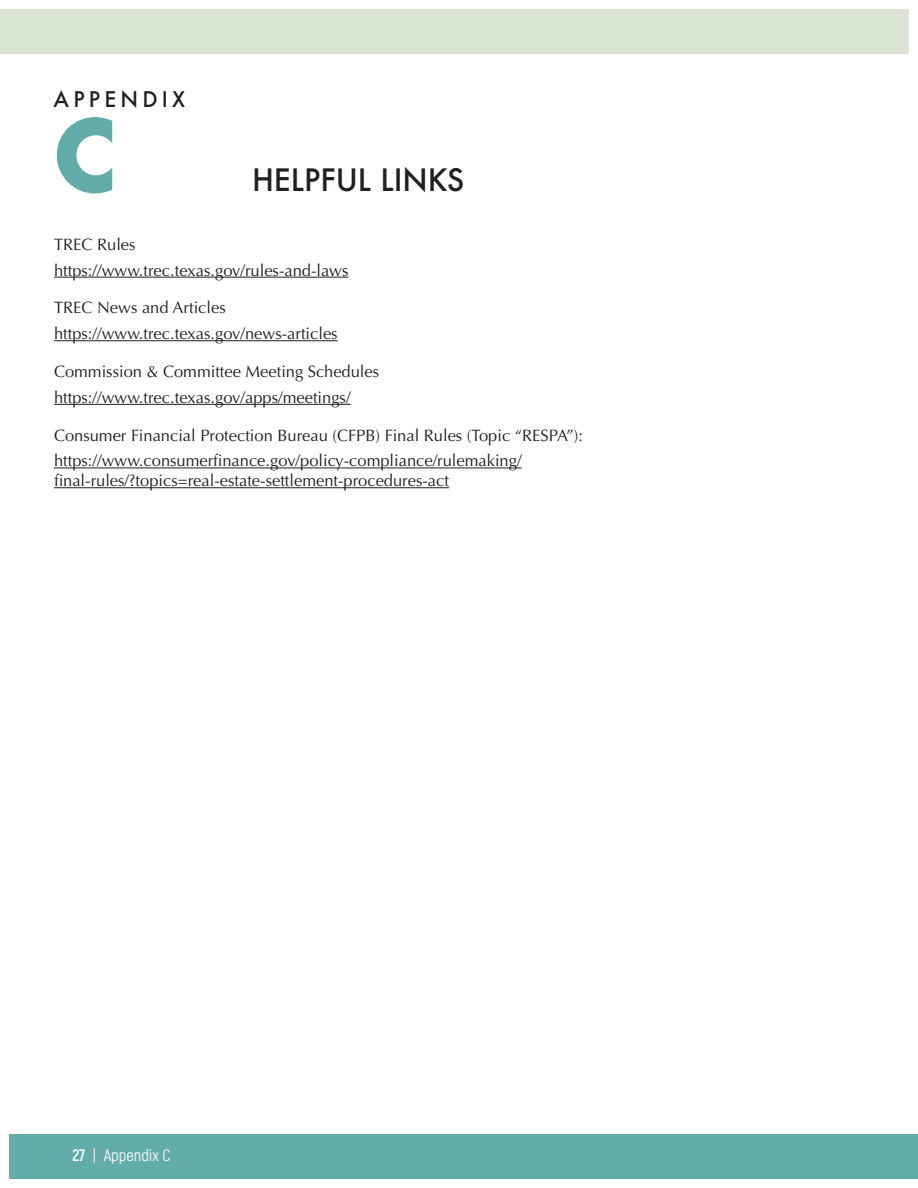
<style>
.page{position:relative;width:918px;height:1188px;background:#fff}
.page>*{position:absolute;margin:0;border:0;box-sizing:border-box;transform-origin:0 0}
.t1{font:700 96px "Futura";color:#62adaa}
.t2{font:500 30px "Futura";color:#231f20}
.t3{font:500 21px "Futura";letter-spacing:.2em;color:#231f20}
.t4{font:16.5px/25.8px "Optima LT Std";color:#231f20}
.t5{font:16.5px "Akrobat";color:#fff}
.s1{font-weight:700}
</style>
<div class="page">
<div style="left:0;top:9px;width:909px;height:45px;background:#d9e4d3"></div>
<div style="left:9px;top:1134px;width:909px;height:45px;background:#62adaa"></div>
<hr style="left:54px;top:277px;width:294px;height:1px;background:#231f20">
<hr style="left:54px;top:340px;width:284px;height:1px;background:#231f20">
<hr style="left:54px;top:404px;width:297px;height:1px;background:#231f20">
<hr style="left:54px;top:468px;width:468px;height:1px;background:#231f20">
<hr style="left:54px;top:487px;width:395px;height:1px;background:#231f20">
<p class="t3" style="left:54px;top:85px;width:133px">APPENDIX</p>
<h1 class="t1" style="left:52px;top:86px;width:66px">C</h1>
<h2 class="t2" style="left:252px;top:160px;width:214px">HELPFUL LINKS</h2>
<p class="t4" style="left:54px;top:231px;width:296px">TREC Rules https://www.trec.texas.gov/rules-and-laws</p>
<p class="t4" style="left:54px;top:295px;width:285px">TREC News and Articles https://www.trec.texas.gov/news-articles</p>
<p class="t4" style="left:54px;top:359px;width:327px">Commission &amp; Committee Meeting Schedules https://www.trec.texas.gov/apps/meetings/</p>
<p class="t4" style="left:54px;top:422px;width:531px">Consumer Financial Protection Bureau (CFPB) Final Rules (Topic “RESPA”): https://www.consumerfinance.gov/policy-compliance/rulemaking/</p>
<p class="t4" style="left:54px;top:468px;width:397px">final-rules/?topics=real-estate-settlement-procedures-act</p>
<p class="t5" style="left:72px;top:1145px;width:99px"><span class="s1">27</span> | Appendix C</p>
</div>
